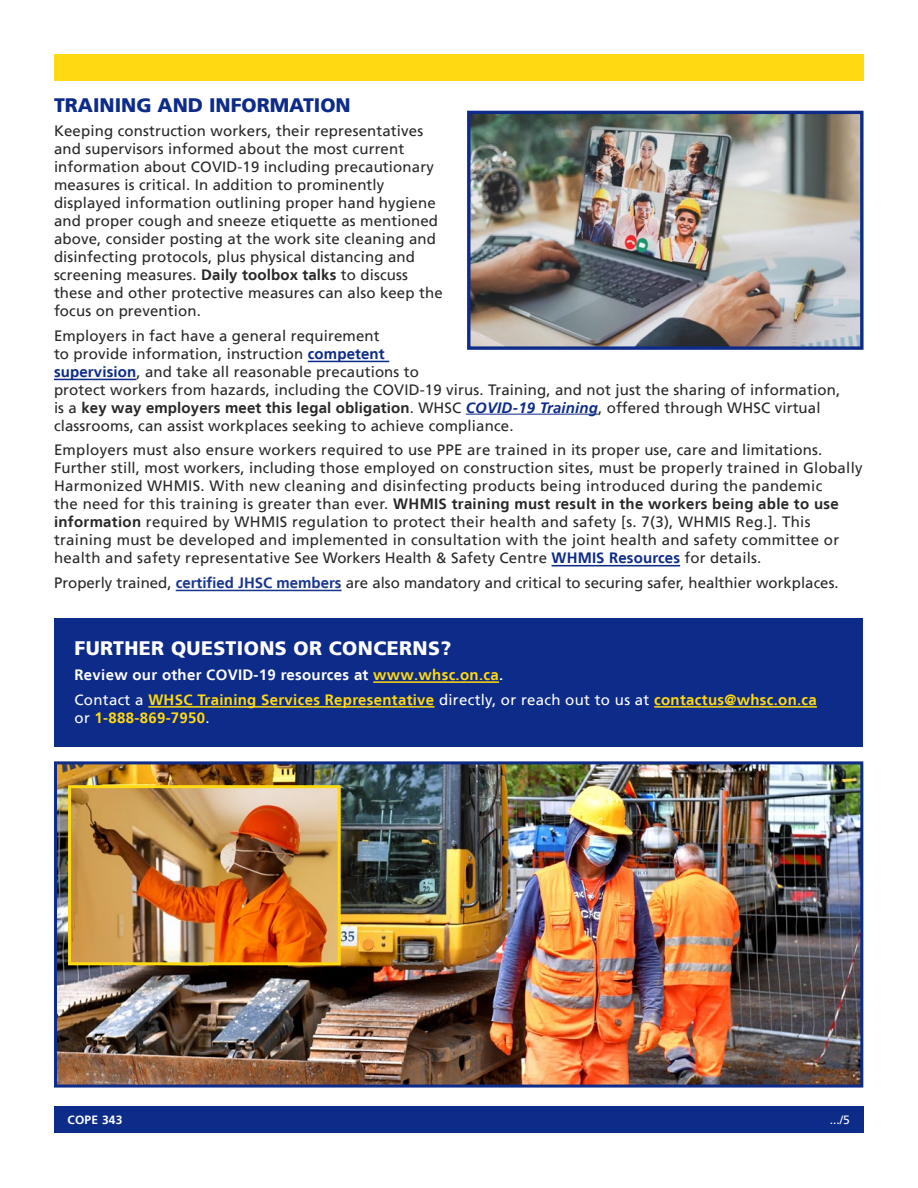
<style>
.page{position:relative;width:918px;height:1188px;background:#fff}
.page>*{position:absolute;margin:0;border:0;box-sizing:border-box;transform-origin:0 0}
.t1{font:900 19.5px "Frutiger LT";letter-spacing:.02em;color:#fff}
.t2{font:900 19.5px "Frutiger LT";color:#0d2b88}
.t3{font:15px/18px "Frutiger LT";letter-spacing:.01em;color:#292829}
.t4{font:700 15px/24.8px "Frutiger LT";letter-spacing:.02em;color:#ffd911}
.t5{font:700 12px "Frutiger LT";letter-spacing:.02em;color:#fff}
.t6{font:12px "Frutiger LT";color:#fff}
.s1{font-weight:700}
.s2{font-weight:700;color:#0d2b88}
.s3{font-weight:700;font-style:italic;color:#0d2b88}
.s4{font-weight:700;color:#19368e}
.s5{color:#fff}
.s6{font-weight:400;color:#fff}
</style>
<div class="page">
<div style="left:54px;top:54px;width:810px;height:27px;background:#ffd911"></div>
<div style="left:54px;top:1107px;width:810px;height:26px;background:#0d2b88"></div>
<hr style="left:308px;top:361px;width:81px;height:1px;background:#0d2b88">
<hr style="left:54px;top:379px;width:82px;height:1px;background:#0d2b88">
<div style="left:54px;top:619px;width:809px;height:128px;background:#0d2b88"></div>
<hr style="left:373px;top:681px;width:126px;height:2px;background:#ffd911">
<hr style="left:148px;top:706px;width:287px;height:2px;background:#ffd911">
<hr style="left:654px;top:706px;width:163px;height:2px;background:#ffd911">
<img style="left:471px;top:115px;width:389px;height:231px">
<div style="left:467px;top:111px;width:397px;height:239px;border:3px solid #0d2b88"></div>
<img style="left:58px;top:765px;width:801px;height:319px">
<div style="left:54px;top:761px;width:809px;height:327px;border:3px solid #0d2b88"></div>
<hr style="left:466px;top:414px;width:132px;height:1px;background:#0d2b88">
<hr style="left:552px;top:565px;width:128px;height:1px;background:#0d2b88">
<hr style="left:176px;top:590px;width:166px;height:1px;background:#19368e">
<img style="left:72px;top:789px;width:265px;height:172px">
<div style="left:68px;top:785px;width:273px;height:180px;border:3px solid #ffd911"></div>
<h1 class="t2" style="left:54px;top:93px;width:298px">TRAINING AND INFORMATION</h1>
<p class="t3" style="left:54px;top:122px;width:390px">Keeping construction workers, their representatives and supervisors informed about the most current information about COVID-19 including precautionary measures is critical. In addition to prominently displayed information outlining proper hand hygiene and proper cough and sneeze etiquette as mentioned above, consider posting at the work site cleaning and disinfecting protocols, plus physical distancing and screening measures. <span class="s1">Daily toolbox talks</span> to discuss these and other protective measures can also keep the focus on prevention.</p>
<p class="t3" style="left:54px;top:327px;width:367px">Employers in fact have a general requirement<br>to provide information, instruction <span class="s2">competent supervision</span>, and take all reasonable precautions to</p>
<p class="t3" style="left:54px;top:381px;width:788px">protect workers from hazards, including the COVID-19 virus. Training, and not just the sharing of information, is a <span class="s1">key way employers meet this legal obligation</span>. WHSC <span class="s3">COVID-19 Training</span>, offered through WHSC virtual classrooms, can assist workplaces seeking to achieve compliance.</p>
<p class="t3" style="left:54px;top:441px;width:810px">Employers must also ensure workers required to use PPE are trained in its proper use, care and limitations.<br>Further still, most workers, including those employed on construction sites, must be properly trained in Globally Harmonized WHMIS. With new cleaning and disinfecting products being introduced during the pandemic<br>the need for this training is greater than ever. <span class="s1">WHMIS training must result in the workers being able to use information</span> required by WHMIS regulation to protect their health and safety [s. 7(3), WHMIS Reg.]. This training must be developed and implemented in consultation with the joint health and safety committee or health and safety representative See Workers Health &amp; Safety Centre <span class="s2">WHMIS Resources</span> for details.</p>
<p class="t3" style="left:54px;top:574px;width:786px">Properly trained, <span class="s4">certified JHSC members</span> are also mandatory and critical to securing safer, healthier workplaces.</p>
<h1 class="t1" style="left:75px;top:636px;width:378px">FURTHER QUESTIONS OR CONCERNS?</h1>
<p class="t4" style="left:75px;top:662px;width:744px"><span class="s5">Review our other COVID-19 resources at</span> www.whsc.on.ca<span class="s5">.<br></span><span class="s6">Contact a</span> WHSC Training Services Representative <span class="s6">directly, or reach out to us at</span> contactus@whsc.on.ca</p>
<p class="t4" style="left:75px;top:705px;width:137px"><span class="s6">or</span> 1-888-869-7950<span class="s6">.</span></p>
<p class="t5" style="left:68px;top:1113px;width:57px">COPE 343</p>
<p class="t6" style="left:830px;top:1113px;width:22px">.../5</p>
</div>
